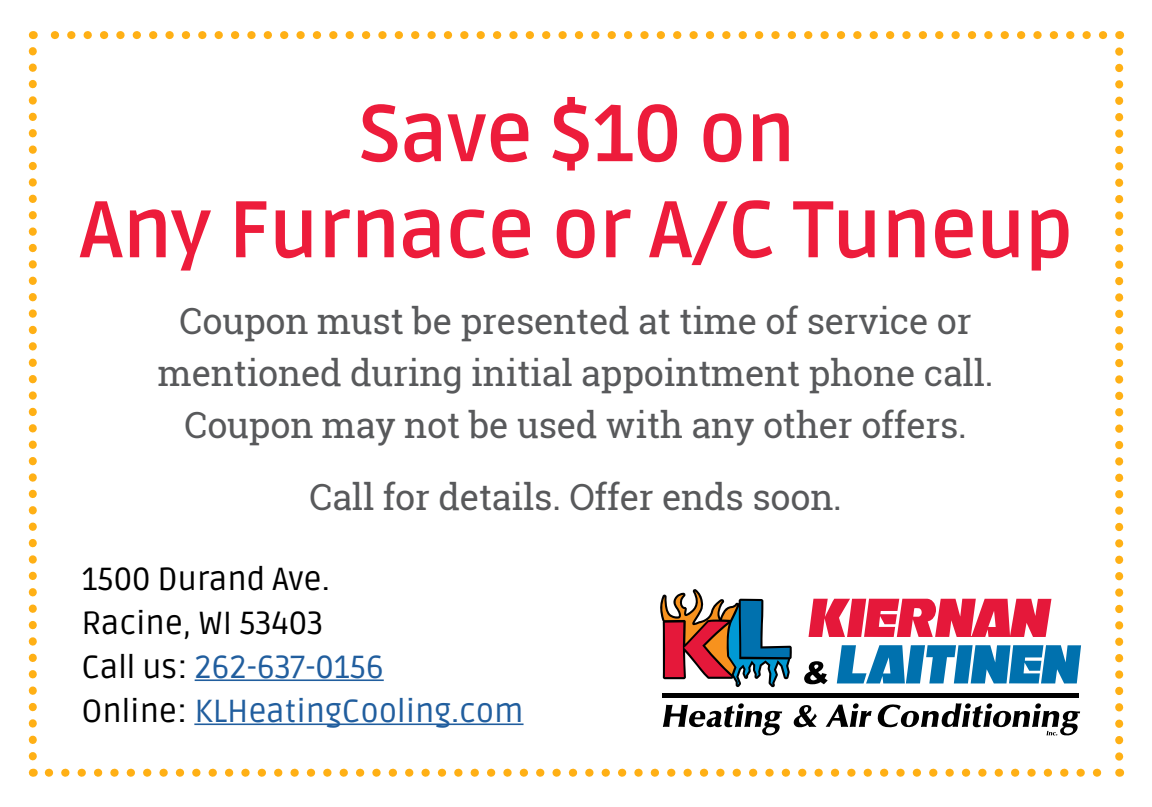
<style>
.page{position:relative;width:1152px;height:807px;background:#fff}
.page>*{position:absolute;margin:0;border:0;box-sizing:border-box;transform-origin:0 0}
.t1{font:700 80px/96px "Ruda";letter-spacing:-.01em;color:#ed1c3b;text-align:center}
.t2{font:36px/52px "Roboto Slab";letter-spacing:-.005em;color:#58595b;text-align:center}
.t3{font:32px/44px "Ruda";color:#000}
.s1{color:#215e9e}
</style>
<div class="page">
<svg style="left:660px;top:589px;width:132px;height:98px"></svg>
<svg style="left:809px;top:598px;width:242px;height:38px"></svg>
<svg style="left:837px;top:645px;width:244px;height:38px"></svg>
<svg style="left:804px;top:661px;width:24px;height:23px"></svg>
<hr style="left:662px;top:693px;width:417px;height:4px;background:#000">
<svg style="left:663px;top:703px;width:119px;height:32px"></svg>
<svg style="left:793px;top:705px;width:24px;height:22px"></svg>
<svg style="left:826px;top:703px;width:254px;height:32px"></svg>
<svg style="left:49px;top:768px;width:1053px;height:8px"></svg>
<svg style="left:50px;top:31px;width:1053px;height:8px"></svg>
<svg style="left:29px;top:51px;width:8px;height:725px"></svg>
<svg style="left:1115px;top:31px;width:8px;height:725px"></svg>
<hr style="left:195px;top:679px;width:189px;height:1px;background:#215e9e">
<hr style="left:194px;top:723px;width:330px;height:1px;background:#215e9e">
<h1 class="t1" style="left:80px;top:87px;width:995px">Save $10 on<br>Any Furnace or A/C Tuneup</h1>
<p class="t2" style="left:158px;top:295px;width:837px">Coupon must be presented at time of service or mentioned during initial appointment phone call.<br>Coupon may not be used with any other offers.</p>
<p class="t2" style="left:309px;top:471px;width:534px">Call for details. Offer ends soon.</p>
<p class="t3" style="left:82px;top:557px;width:443px">1500 Durand Ave.<br>Racine, WI 53403<br>Call us: <span class="s1">262-637-0156<br></span>Online: <span class="s1">KLHeatingCooling.com</span></p>
</div>
